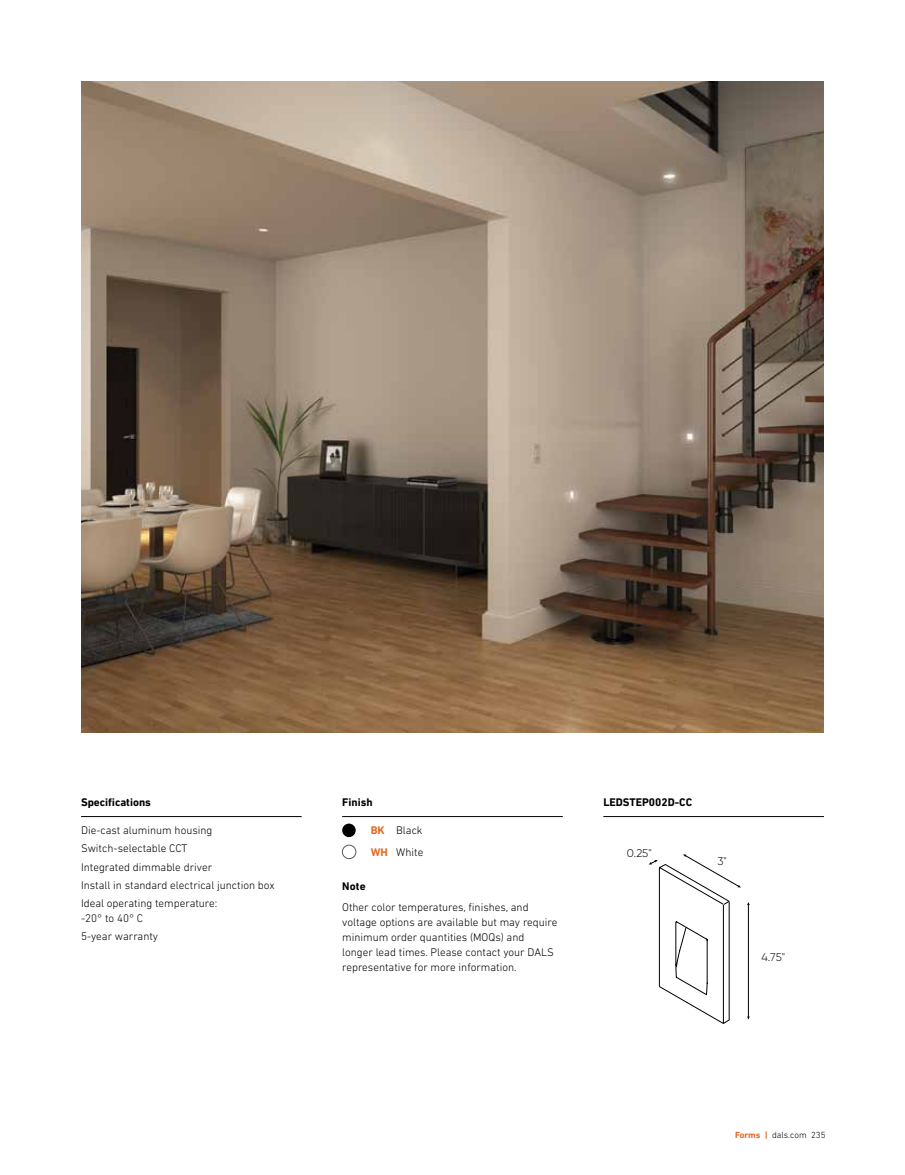
<style>
.page{position:relative;width:905px;height:1175px;background:#fff}
.page>*{position:absolute;margin:0;border:0;box-sizing:border-box;transform-origin:0 0}
.t1{font:300 11.25px/18.3px "DIN Next LT Pro";color:#000}
.t2{font:700 11.25px "DIN Next LT Pro";color:#000}
.t3{font:300 11.25px "Gilroy";color:#000}
.t4{font:300 9px "DIN Next LT Pro";color:#000}
.s1{font-weight:700;color:#e16b25}
</style>
<div class="page">
<hr style="left:0;top:0;width:1px;height:1174px;background:#e4e5e6">
<img style="left:81px;top:81px;width:743px;height:651px">
<hr style="left:748px;top:904px;width:1px;height:113px;background:#000">
<svg style="left:649px;top:854px;width:92px;height:169px"></svg>
<hr style="left:81px;top:816px;width:221px;height:1px;background:#000">
<hr style="left:342px;top:816px;width:220px;height:1px;background:#000">
<div style="left:342px;top:823px;width:14px;height:14px;background:#000;border-radius:50%"></div>
<div style="left:342px;top:845px;width:14px;height:13px;border:1px solid #58595b;border-radius:50%"></div>
<hr style="left:603px;top:816px;width:221px;height:1px;background:#000">
<p class="t2" style="left:81px;top:795px;width:71px">Specifications</p>
<p class="t1" style="left:81px;top:821px;width:195px">Die-cast aluminum housing<br>Switch-selectable CCT<br>Integrated dimmable driver<br>Install in standard electrical junction box<br>Ideal operating temperature:</p>
<p class="t1" style="left:81px;top:909px;width:79px">-20° to 40° C<br>5-year warranty</p>
<p class="t2" style="left:342px;top:795px;width:32px">Finish</p>
<p class="t1" style="left:370px;top:819px;width:54px;line-height:21.8px"><span class="s1">BK</span> Black<br><span class="s1">WH</span> White</p>
<p class="t2" style="left:342px;top:879px;width:25px">Note</p>
<p class="t1" style="left:342px;top:900px;width:217px;line-height:15px">Other color temperatures, finishes, and voltage options are available but may require minimum order quantities (MOQs) and longer lead times. Please contact your DALS representative for more information.</p>
<p class="t2" style="left:603px;top:795px;width:90px">LEDSTEP002D-CC</p>
<p class="t3" style="left:627px;top:846px;width:26px">0.25"</p>
<p class="t3" style="left:717px;top:853px;width:11px">3"</p>
<p class="t3" style="left:761px;top:950px;width:25px">4.75"</p>
<p class="t4" style="left:735px;top:1129px;width:92px"><span class="s1">Forms |</span> dals.com 235</p>
</div>
